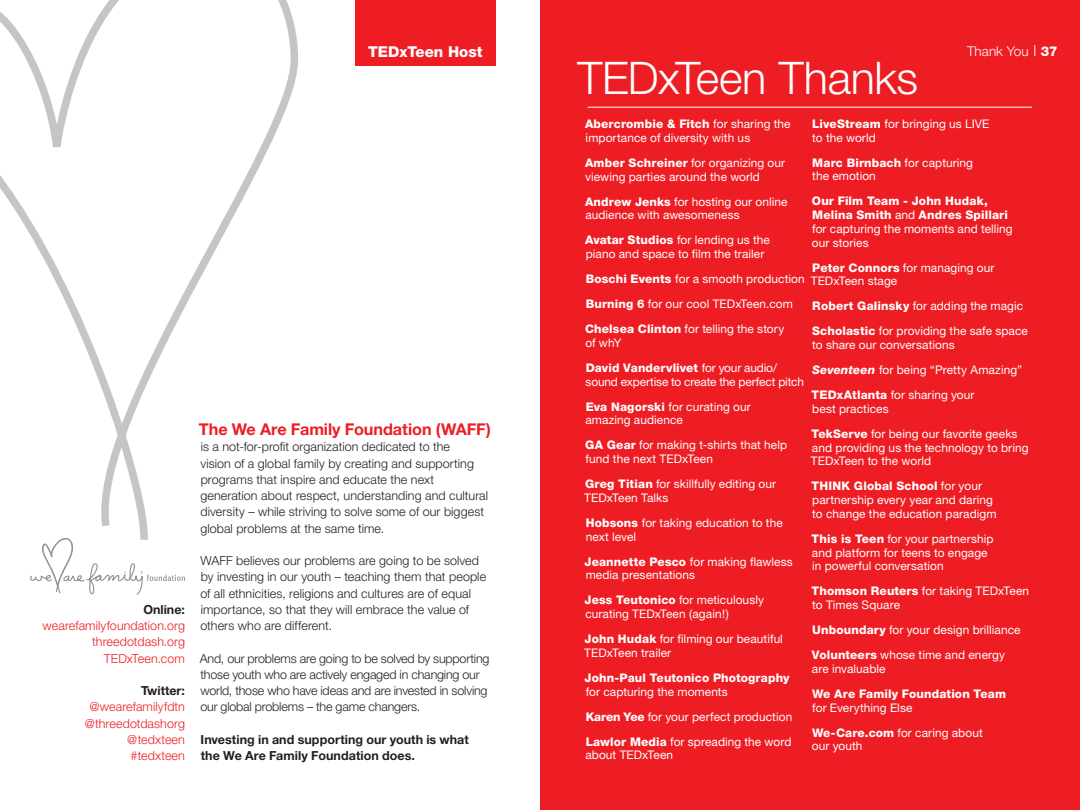
<style>
.page{position:relative;width:1080px;height:810px;background:#fff}
.page>*{position:absolute;margin:0;border:0;box-sizing:border-box;transform-origin:0 0}
.t1{font:300 45px "Helvetica Neue";letter-spacing:-.01em;color:#fff}
.t2{font:700 16.25px "Helvetica Neue";letter-spacing:-.005em;color:#ee1d23}
.t3{font:800 15px "Helvetica Neue";color:#fff}
.t4{font:300 13.5px "Helvetica Neue";letter-spacing:.005em;color:#fff}
.t5{font:300 12.5px/16.2px "Helvetica Neue";letter-spacing:.005em;color:#231f20}
.t6{font:300 12.5px/16.2px "Helvetica Neue";letter-spacing:-.015em;color:#231f20}
.t7{font:300 12.5px/16.2px "Helvetica Neue";letter-spacing:.005em;color:#ee1d23;text-align:right}
.t8{font:700 12.5px/16.2px "Helvetica Neue";letter-spacing:.005em;color:#231f20}
.t9{font:11.88px/25px "Helvetica Neue";letter-spacing:.005em;color:#fff}
.t10{font:800 11.88px/13.8px "Helvetica Neue";letter-spacing:.01em;color:#fff}
.s1{font-weight:800}
.s2{font-weight:400}
.s3{font-weight:800;font-style:italic}
</style>
<div class="page">
<div style="left:355px;top:0;width:141px;height:66px;background:#ee1d23"></div>
<svg style="left:0;top:0;width:298px;height:538px"></svg>
<svg style="left:30px;top:538px;width:155px;height:57px"></svg>
<div style="left:541px;top:0;width:539px;height:810px;background:#ee1d23"></div>
<hr style="left:588px;top:107px;width:444px;height:1px;background:#fff">
<p class="t8" style="left:143px;top:601px;width:43px">Online:</p>
<p class="t7" style="left:43px;top:617px;width:144px">wearefamilyfoundation.org threedotdash.org<br>TEDxTeen.com</p>
<p class="t8" style="left:141px;top:682px;width:45px">Twitter:</p>
<p class="t7" style="left:85px;top:698px;width:102px">@wearefamilyfdtn @threedotdashorg @tedxteen #tedxteen</p>
<p class="t3" style="left:368px;top:42px;width:116px">TEDxTeen Host</p>
<p class="t4" style="left:967px;top:43px;width:92px">Thank You <span class="s1">37</span></p>
<h2 class="t2" style="left:199px;top:419px;width:294px">The We Are Family Foundation (WAFF)</h2>
<p class="t5" style="left:200px;top:438px;width:289px">is a not-for-profit organization dedicated to the<br>vision of a global family by creating and supporting programs that inspire and educate the next generation about respect, understanding and cultural diversity – while striving to solve some of our biggest global problems at the same time.</p>
<p class="t5" style="left:200px;top:552px;width:287px">WAFF believes our problems are going to be solved by investing in our youth – teaching them that people of all ethnicities, religions and cultures are of equal importance, so that they will embrace the value of others who are different.</p>
<p class="t6" style="left:200px;top:650px;width:291px">And, our problems are going to be solved by supporting those youth who are actively engaged in changing our world, those who have ideas and are invested in solving our global problems – the game changers.</p>
<p class="t8" style="left:201px;top:731px;width:270px">Investing in and supporting our youth is what the We Are Family Foundation does.</p>
<h1 class="t1" style="left:577px;top:50px;width:342px">TEDxTeen Thanks</h1>
<p class="t9" style="left:585px;top:117px;width:207px;line-height:13.8px"><span class="s1">Abercrombie &amp; Fitch</span> for sharing the importance of diversity with us</p>
<p class="t9" style="left:585px;top:156px;width:202px;line-height:13.8px"><span class="s1">Amber Schreiner</span> for organizing our viewing parties around the world</p>
<p class="t9" style="left:585px;top:194px;width:204px;line-height:13.8px"><span class="s1">Andrew Jenks</span> for hosting our online audience with awesomeness</p>
<p class="t9" style="left:585px;top:233px;width:187px;line-height:13.8px"><span class="s1">Avatar Studios</span> for lending us the piano and space to film the trailer</p>
<p class="t9" style="left:585px;top:266px;width:221px"><span class="s1">Boschi Events</span> for a smooth production<br><span class="s1">Burning 6</span> for our cool TEDxTeen.com<br><span class="s1">Chelsea Clinton</span> for telling the story</p>
<p class="t9" style="left:585px;top:330px;width:193px">of whY<br><span class="s1">David Vandervlivet</span> for your audio/</p>
<p class="t9" style="left:586px;top:369px;width:220px">sound expertise to create the perfect pitch<br><span class="s1">Eva Nagorski</span> for curating our</p>
<p class="t9" style="left:585px;top:407px;width:203px">amazing audience<br><span class="s1">GA Gear</span> for making t-shirts that help</p>
<p class="t9" style="left:585px;top:446px;width:192px">fund the next TEDxTeen<br><span class="s1">Greg Titian</span> for skillfully editing our</p>
<p class="t9" style="left:584px;top:485px;width:200px">TEDxTeen Talks<br><span class="s1">Hobsons</span> for taking education to the</p>
<p class="t9" style="left:585px;top:524px;width:210px">next level<br><span class="s1">Jeannette Pesco</span> for making flawless</p>
<p class="t9" style="left:585px;top:562px;width:181px">media presentations<br><span class="s1">Jess Teutonico</span> for meticulously</p>
<p class="t9" style="left:585px;top:601px;width:200px">curating TEDxTeen (again!)<br><span class="s1">John Hudak</span> for filming our beautiful</p>
<p class="t9" style="left:584px;top:640px;width:88px">TEDxTeen trailer</p>
<p class="t10" style="left:585px;top:671px;width:207px">John-Paul Teutonico Photography</p>
<p class="t9" style="left:586px;top:679px;width:208px">for capturing the moments<br><span class="s1">Karen Yee</span> for your perfect production<br><span class="s1">Lawlor Media</span> for spreading the word</p>
<p class="t9" style="left:585px;top:742px;width:89px">about TEDxTeen</p>
<p class="t9" style="left:812px;top:117px;width:179px;line-height:13.8px"><span class="s1">LiveStream</span> for bringing us LIVE to the world</p>
<p class="t9" style="left:812px;top:155px;width:162px;line-height:13.8px"><span class="s1">Marc Birnbach</span> for capturing the emotion</p>
<p class="t10" style="left:812px;top:194px;width:202px">Our Film Team - John Hudak,<br>Melina Smith <span class="s2">and</span> Andres Spillari <span class="s2">for capturing the moments and telling our stories</span></p>
<p class="t9" style="left:811px;top:260px;width:185px;line-height:13.8px"><span class="s1">Peter Connors</span> for managing our<br>TEDxTeen stage</p>
<p class="t9" style="left:812px;top:293px;width:217px"><span class="s1">Robert Galinsky</span> for adding the magic<br><span class="s1">Scholastic</span> for providing the safe space</p>
<p class="t9" style="left:812px;top:332px;width:212px">to share our conversations<br><span class="s3">Seventeen</span> for being “Pretty Amazing”<br><span class="s1">TEDxAtlanta</span> for sharing your</p>
<p class="t9" style="left:812px;top:396px;width:207px">best practices<br><span class="s1">TekServe</span> for being our favorite geeks</p>
<p class="t9" style="left:811px;top:440px;width:219px;line-height:13.8px">and providing us the technology to bring<br>TEDxTeen to the world</p>
<p class="t9" style="left:812px;top:479px;width:186px;line-height:13.8px"><span class="s1">THINK Global School</span> for your partnership every year and daring to change the education paradigm</p>
<p class="t9" style="left:812px;top:532px;width:183px;line-height:13.8px"><span class="s1">This is Teen</span> for your partnership and platform for teens to engage in powerful conversation</p>
<p class="t9" style="left:812px;top:584px;width:219px;line-height:13.8px"><span class="s1">Thomson Reuters</span> for taking TEDxTeen to Times Square</p>
<p class="t9" style="left:812px;top:617px;width:210px"><span class="s1">Unboundary</span> for your design brilliance<br><span class="s1">Volunteers</span> whose time and energy</p>
<p class="t9" style="left:812px;top:656px;width:75px">are invaluable</p>
<p class="t10" style="left:812px;top:687px;width:196px">We Are Family Foundation Team</p>
<p class="t9" style="left:812px;top:695px;width:172px">for Everything Else<br><span class="s1">We-Care.com</span> for caring about</p>
<p class="t9" style="left:812px;top:733px;width:52px">our youth</p>
</div>
